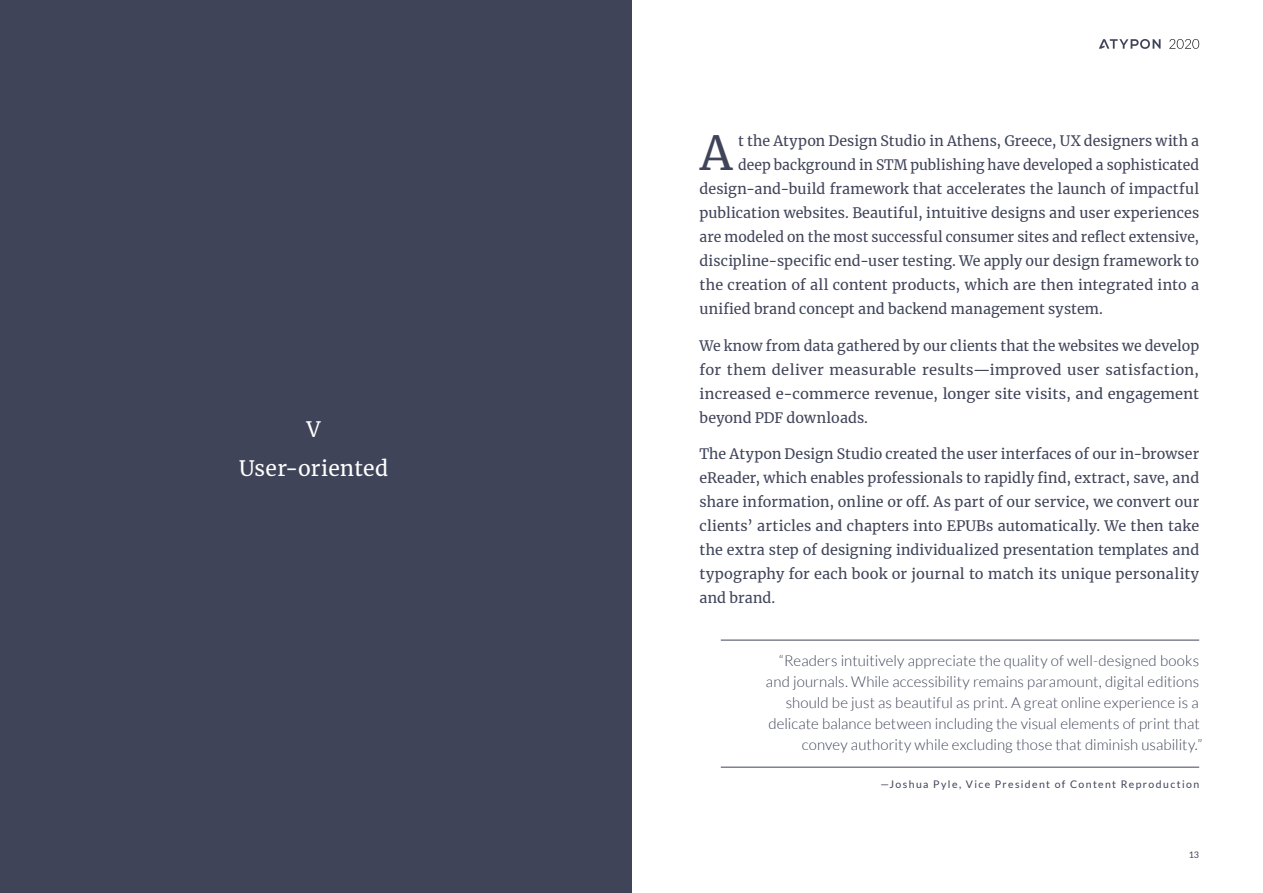
<style>
.page{position:relative;width:1263px;height:893px;background:#fff}
.page>*{position:absolute;margin:0;border:0;box-sizing:border-box;transform-origin:0 0}
.t1{font:46.5px "Merriweather";color:#3f4459}
.t2{font:21px/39px "Merriweather";letter-spacing:.015em;color:#fff;text-align:center}
.t3{font:300 15px/21px "Lato";letter-spacing:.005em;color:#3f4459;text-align:right}
.t4{font:14.25px/24px "Merriweather";letter-spacing:.005em;color:#3f4459;text-align:justify}
.t5{font:10.5px "Lato";letter-spacing:.13em;color:#3f4459}
.t6{font:9px "Lato";color:#3f4459}
</style>
<div class="page">
<div style="left:0;top:0;width:631px;height:893px;background:#3f4459"></div>
<svg style="left:1099px;top:39px;width:61px;height:10px"></svg>
<svg style="left:1169px;top:39px;width:30px;height:10px"></svg>
<hr style="left:721px;top:640px;width:478px;height:1px;background:#3f4459">
<hr style="left:721px;top:767px;width:478px;height:1px;background:#3f4459">
<h2 class="t2" style="left:239px;top:410px;width:151px">V<br>User-oriented</h2>
<h1 class="t1" style="left:700px;top:121px;width:34px">A</h1>
<p class="t4" style="left:738px;top:128px;width:462px">t the Atypon Design Studio in Athens, Greece, UX designers with a</p>
<p class="t4" style="left:738px;top:152px;width:462px">deep background in STM publishing have developed a sophisticated</p>
<p class="t4" style="left:699px;top:176px;width:501px">design-and-build framework that accelerates the launch of impactful</p>
<p class="t4" style="left:699px;top:200px;width:501px">publication websites. Beautiful, intuitive designs and user experiences</p>
<p class="t4" style="left:699px;top:224px;width:501px">are modeled on the most successful consumer sites and reflect extensive,</p>
<p class="t4" style="left:699px;top:248px;width:501px">discipline-specific end-user testing. We apply our design framework to</p>
<p class="t4" style="left:699px;top:272px;width:501px">the creation of all content products, which are then integrated into a</p>
<p class="t4" style="left:699px;top:296px;width:405px">unified brand concept and backend management system.</p>
<p class="t4" style="left:699px;top:333px;width:501px">We know from data gathered by our clients that the websites we develop for them deliver measurable results—improved user satisfaction, increased e-commerce revenue, longer site visits, and engagement beyond PDF downloads.</p>
<p class="t4" style="left:699px;top:442px;width:501px">The Atypon Design Studio created the user interfaces of our in-browser eReader, which enables professionals to rapidly find, extract, save, and share information, online or off. As part of our service, we convert our clients’ articles and chapters into EPUBs automatically. We then take the extra step of designing individualized presentation templates and typography for each book or journal to match its unique personality and brand.</p>
<p class="t3" style="left:766px;top:650px;width:438px">“Readers intuitively appreciate the quality of well-designed books and journals. While accessibility remains paramount, digital editions should be just as beautiful as print. A great online experience is a delicate balance between including the visual elements of print that convey authority while excluding those that diminish usability.”</p>
<p class="t5" style="left:880px;top:778px;width:320px">—Joshua Pyle, Vice President of Content Reproduction</p>
<p class="t6" style="left:1189px;top:850px;width:12px">13</p>
</div>
